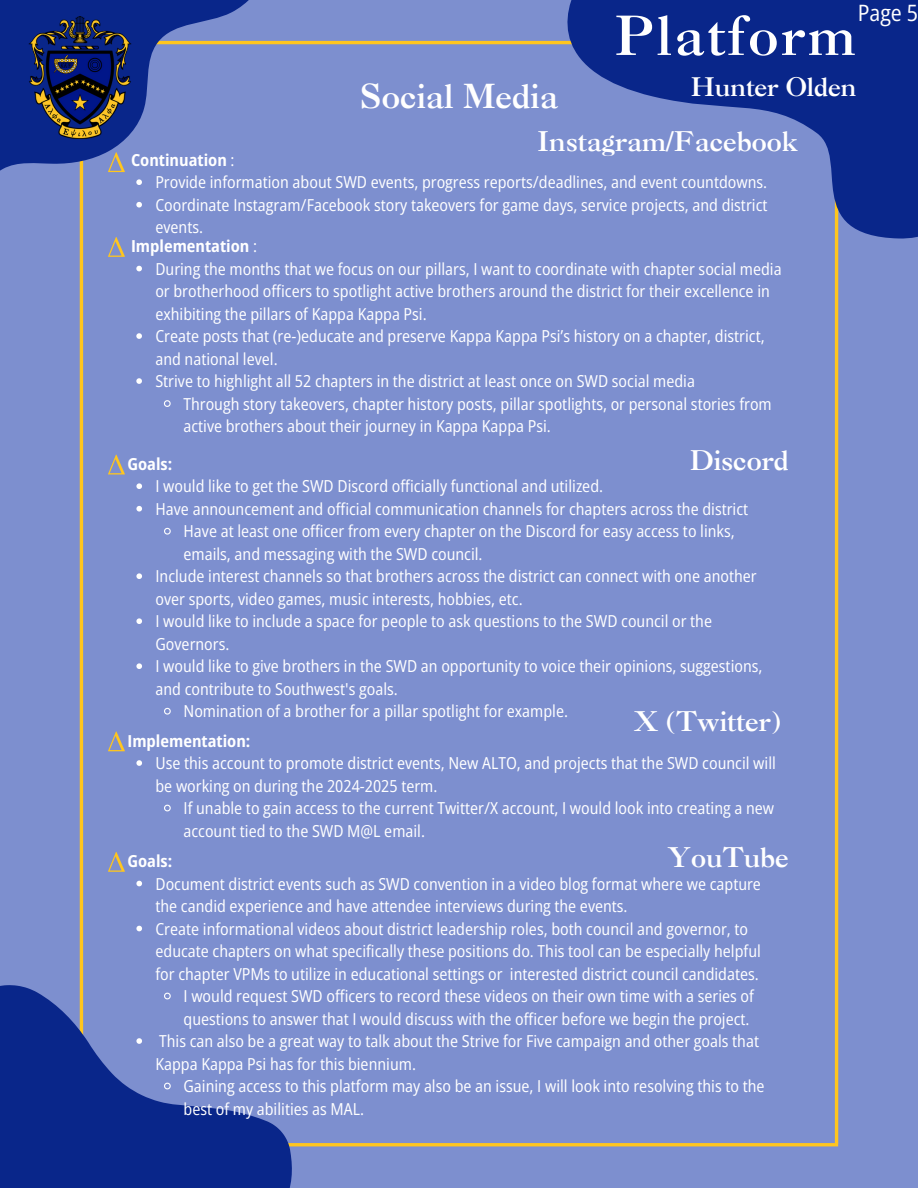
<style>
.page{position:relative;width:918px;height:1188px;background:#7d8fcf}
.page>*{position:absolute;margin:0;border:0;box-sizing:border-box;transform-origin:0 0}
.t1{font:54px "Caslon 3 LT Std";letter-spacing:.05em;color:#fff}
.t2{font:33px "Caslon 3 LT Std";color:#fff}
.t3{font:27px "Caslon 3 LT Std";color:#fff}
.t4{font:25.5px "Caslon 3 LT Std";color:#fff}
.t5{font:semi-condensed 22.5px "Open Sans";color:#fff}
.t6{font:semi-condensed 16.5px/22.5px "Open Sans";color:#fff}
.t7{font:700 semi-condensed 16.5px "Open Sans";color:#fff}
.s1{font-weight:400}
</style>
<div class="page">
<hr style="left:80px;top:1143px;width:758px;height:3px;background:#ffc61e">
<hr style="left:835px;top:44px;width:3px;height:1100px;background:#ffc61e">
<hr style="left:80px;top:41px;width:757px;height:3px;background:#ffc61e">
<hr style="left:80px;top:44px;width:3px;height:1099px;background:#ffc61e">
<svg style="left:0;top:891px;width:447px;height:297px"></svg>
<svg style="left:0;top:0;width:288px;height:315px"></svg>
<svg style="left:536px;top:0;width:382px;height:268px"></svg>
<img style="left:28px;top:17px;width:104px;height:121px">
<svg style="left:108px;top:152px;width:17px;height:20px"></svg>
<svg style="left:136px;top:760px;width:6px;height:6px"></svg>
<svg style="left:164px;top:804px;width:7px;height:8px"></svg>
<svg style="left:136px;top:881px;width:6px;height:5px"></svg>
<svg style="left:136px;top:926px;width:6px;height:5px"></svg>
<svg style="left:163px;top:992px;width:9px;height:8px"></svg>
<svg style="left:136px;top:1038px;width:6px;height:6px"></svg>
<svg style="left:163px;top:1082px;width:9px;height:8px"></svg>
<svg style="left:136px;top:483px;width:6px;height:6px"></svg>
<svg style="left:136px;top:506px;width:6px;height:6px"></svg>
<svg style="left:164px;top:527px;width:7px;height:8px"></svg>
<svg style="left:136px;top:573px;width:6px;height:6px"></svg>
<svg style="left:136px;top:618px;width:6px;height:6px"></svg>
<svg style="left:136px;top:663px;width:6px;height:6px"></svg>
<svg style="left:164px;top:707px;width:7px;height:8px"></svg>
<svg style="left:136px;top:179px;width:6px;height:6px"></svg>
<svg style="left:136px;top:202px;width:6px;height:6px"></svg>
<svg style="left:108px;top:237px;width:17px;height:20px"></svg>
<svg style="left:136px;top:266px;width:6px;height:5px"></svg>
<svg style="left:136px;top:333px;width:6px;height:6px"></svg>
<svg style="left:136px;top:378px;width:6px;height:6px"></svg>
<svg style="left:164px;top:400px;width:7px;height:7px"></svg>
<svg style="left:108px;top:455px;width:17px;height:19px"></svg>
<svg style="left:108px;top:732px;width:17px;height:19px"></svg>
<svg style="left:108px;top:852px;width:17px;height:20px"></svg>
<h3 class="t5" style="left:858px;top:-3px;width:62px">Page 5</h3>
<p class="t1" style="left:615px;top:15px;width:242px">Platform</p>
<p class="t4" style="left:691px;top:77px;width:167px">Hunter Olden</p>
<p class="t2" style="left:360px;top:84px;width:200px">Social Media</p>
<p class="t3" style="left:537px;top:131px;width:263px">Instagram/Facebook</p>
<p class="t7" style="left:131px;top:148px;width:105px">Continuation <span class="s1">:</span></p>
<p class="t6" style="left:155px;top:171px;width:613px">Provide information about SWD events, progress reports/deadlines, and event countdowns.</p>
<p class="t6" style="left:155px;top:193px;width:614px">Coordinate Instagram/Facebook story takeovers for game days, service projects, and district events.</p>
<h3 class="t7" style="left:131px;top:235px;width:128px">Implementation <span class="s1">:</span></h3>
<p class="t6" style="left:155px;top:257px;width:628px">During the months that we focus on our pillars, I want to coordinate with chapter social media or brotherhood officers to spotlight active brothers around the district for their excellence in exhibiting the pillars of Kappa Kappa Psi.</p>
<h5 class="t6" style="left:155px;top:325px;width:611px">Create posts that (re-)educate and preserve Kappa Kappa Psi’s history on a chapter, district, and national level.</h5>
<p class="t6" style="left:155px;top:370px;width:541px">Strive to highlight all 52 chapters in the district at least once on SWD social media</p>
<p class="t6" style="left:183px;top:392px;width:590px">Through story takeovers, chapter history posts, pillar spotlights, or personal stories from active brothers about their journey in Kappa Kappa Psi.</p>
<p class="t7" style="left:127px;top:452px;width:46px">Goals:</p>
<p class="t3" style="left:690px;top:450px;width:101px">Discord</p>
<p class="t6" style="left:155px;top:475px;width:449px">I would like to get the SWD Discord officially functional and utilized.</p>
<h3 class="t6" style="left:155px;top:497px;width:594px">Have announcement and official communication channels for chapters across the district</h3>
<p class="t6" style="left:184px;top:520px;width:553px">Have at least one officer from every chapter on the Discord for easy access to links, emails, and messaging with the SWD council.</p>
<h5 class="t6" style="left:155px;top:565px;width:603px">Include interest channels so that brothers across the district can connect with one another over sports, video games, music interests, hobbies, etc.</h5>
<p class="t6" style="left:155px;top:610px;width:558px">I would like to include a space for people to ask questions to the SWD council or the<br>Governors.</p>
<p class="t6" style="left:155px;top:655px;width:608px">I would like to give brothers in the SWD an opportunity to voice their opinions, suggestions, and contribute to Southwest's goals.</p>
<p class="t6" style="left:184px;top:700px;width:386px">Nomination of a brother for a pillar spotlight for example.</p>
<h4 class="t3" style="left:634px;top:711px;width:148px">X (Twitter)</h4>
<h1 class="t7" style="left:127px;top:729px;width:125px">Implementation:</h1>
<h3 class="t6" style="left:155px;top:752px;width:622px">Use this account to promote district events, New ALTO, and projects that the SWD council will be working on during the 2024-2025 term.</h3>
<p class="t6" style="left:184px;top:797px;width:592px">If unable to gain access to the current Twitter/X account, I would look into creating a new account tied to the SWD M@L email.</p>
<h3 class="t7" style="left:127px;top:850px;width:46px">Goals:</h3>
<p class="t6" style="left:155px;top:872px;width:607px">Document district events such as SWD convention in a video blog format where we capture the candid experience and have attendee interviews during the events.</p>
<p class="t6" style="left:155px;top:917px;width:607px">Create informational videos about district leadership roles, both council and governor, to educate chapters on what specifically these positions do. This tool can be especially helpful for chapter VPMs to utilize in educational settings or interested district council candidates.</p>
<p class="t6" style="left:184px;top:985px;width:572px">I would request SWD officers to record these videos on their own time with a series of questions to answer that I would discuss with the officer before we begin the project.</p>
<p class="t6" style="left:155px;top:1030px;width:605px">This can also be a great way to talk about the Strive for Five campaign and other goals that<br>Kappa Kappa Psi has for this biennium.</p>
<p class="t6" style="left:184px;top:1075px;width:582px">Gaining access to this platform may also be an issue, I will look into resolving this to the best of my abilities as MAL.</p>
<p class="t3" style="left:667px;top:847px;width:123px">YouTube</p>
</div>
